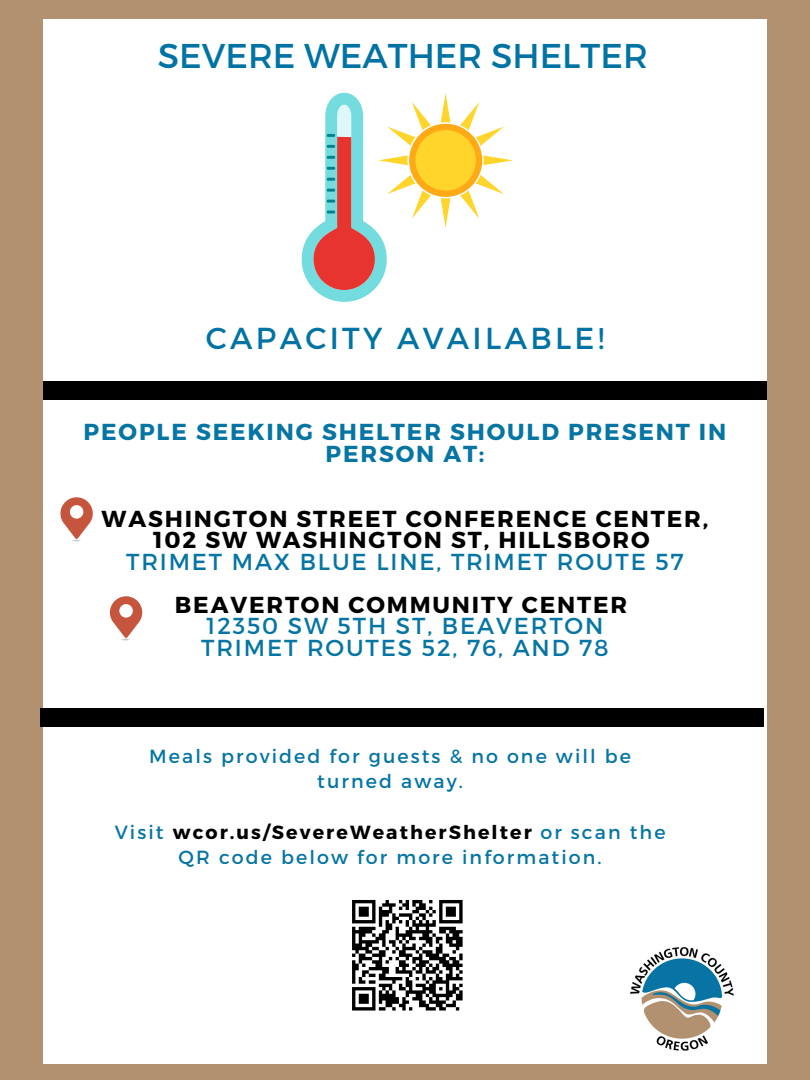
<style>
.page{position:relative;width:810px;height:1080px;background:#b29170}
.page>*{position:absolute;margin:0;border:0;box-sizing:border-box;transform-origin:0 0}
.t1{font:34.38px "Montserrat";color:#0073a4}
.t2{font:30.31px "Montserrat";letter-spacing:.11em;color:#0073a4}
.t3{font:700 23.12px/21.6px "Montserrat";letter-spacing:.08em;color:#000;text-align:center}
.t4{font:23.12px/21.6px "Montserrat";letter-spacing:.08em;color:#0675a3;text-align:center}
.t5{font:700 23.12px/21.6px "Montserrat";letter-spacing:.08em;color:#0675a3;text-align:center}
.t6{font:19px/25.3px "Montserrat";letter-spacing:.11em;color:#0675a3;text-align:center}
.s1{font-weight:400;color:#0675a3}
.s2{font-weight:700;color:#000}
</style>
<div class="page">
<div style="left:43px;top:20px;width:724px;height:1044px;background:#fff"></div>
<div style="left:41px;top:708px;width:723px;height:19px;background:#000"></div>
<svg style="left:60px;top:497px;width:33px;height:45px"></svg>
<svg style="left:110px;top:596px;width:32px;height:45px"></svg>
<div style="left:43px;top:381px;width:724px;height:19px;background:#000"></div>
<img style="left:630px;top:947px;width:103px;height:104px">
<svg style="left:483px;top:155px;width:30px;height:10px"></svg>
<div style="left:409px;top:124px;width:73px;height:73px;background:#feaa17;border-radius:50%"></div>
<div style="left:415px;top:130px;width:61px;height:61px;background:#ffd52b;border-radius:50%"></div>
<svg style="left:441px;top:93px;width:9px;height:30px"></svg>
<svg style="left:441px;top:198px;width:9px;height:30px"></svg>
<svg style="left:460px;top:102px;width:44px;height:44px"></svg>
<svg style="left:460px;top:175px;width:44px;height:44px"></svg>
<svg style="left:302px;top:93px;width:129px;height:209px"></svg>
<svg style="left:352px;top:900px;width:111px;height:111px"></svg>
<h4 class="t1" style="left:158px;top:34px;width:492px">SEVERE WEATHER SHELTER</h4>
<h4 class="t2" style="left:206px;top:319px;width:400px">CAPACITY AVAILABLE!</h4>
<p class="t5" style="left:84px;top:420px;width:644px">PEOPLE SEEKING SHELTER SHOULD PRESENT IN<br>PERSON AT:</p>
<h1 class="t3" style="left:102px;top:506px;width:608px">WASHINGTON STREET CONFERENCE CENTER,<br>102 SW WASHINGTON ST, HILLSBORO<br><span class="s1">TRIMET MAX BLUE LINE, TRIMET ROUTE 57</span></h1>
<p class="t4" style="left:175px;top:593px;width:454px"><span class="s2">BEAVERTON COMMUNITY CENTER<br></span>12350 SW 5TH ST, BEAVERTON<br>TRIMET ROUTES 52, 76, AND 78</p>
<p class="t6" style="left:149px;top:743px;width:483px">Meals provided for guests &amp; no one will be turned away.</p>
<h3 class="t6" style="left:115px;top:818px;width:552px">Visit <span class="s2">wcor.us/SevereWeatherShelter</span> or scan the<br>QR code below for more information.</h3>
</div>
